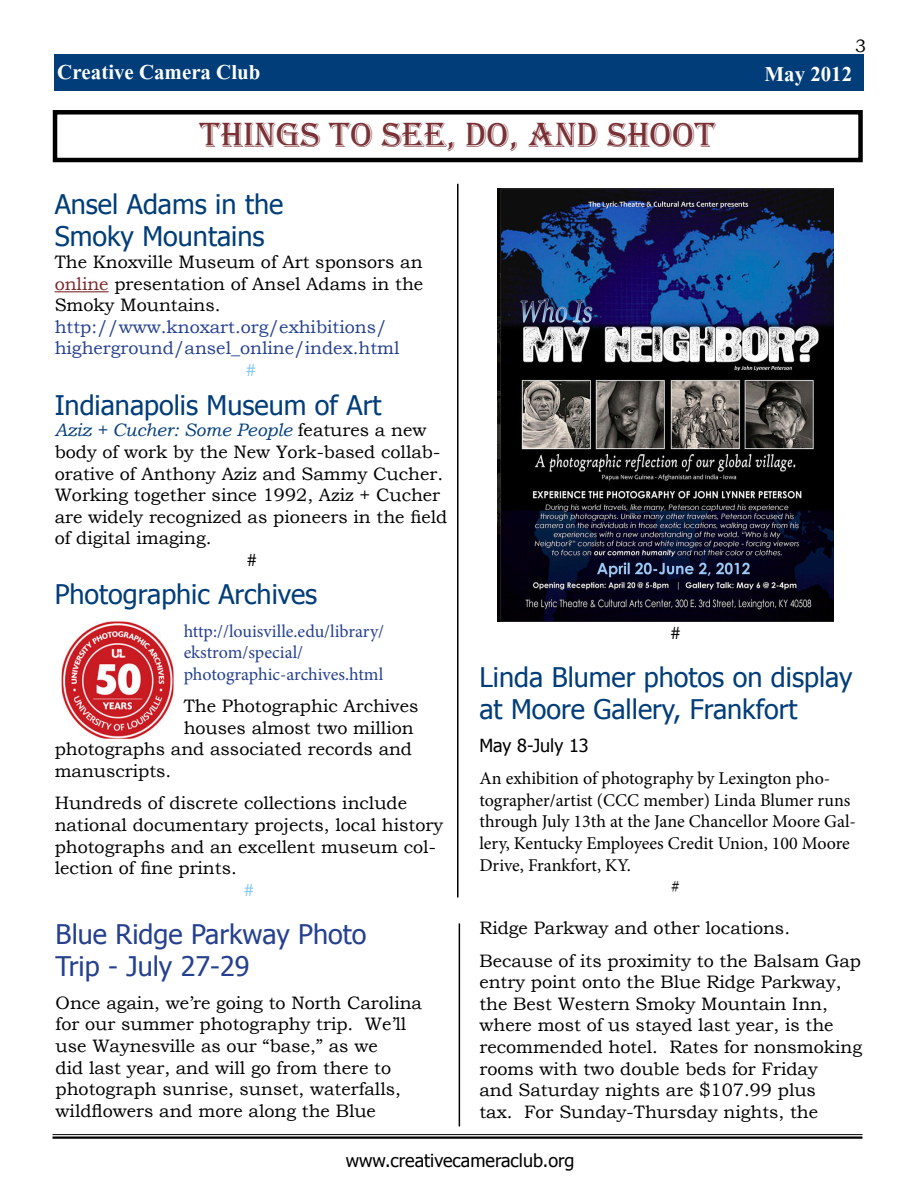
<style>
.page{position:relative;width:918px;height:1188px;background:#fff}
.page>*{position:absolute;margin:0;border:0;box-sizing:border-box;transform-origin:0 0}
.t1{font:36px "Algerian";color:#793136}
.t2{font:27px/32.4px "Tahoma";color:#003d79}
.t3{font:27px/32.4px "Tahoma";color:#24408f}
.t4{font:700 27px "Kokila";color:#fff}
.t5{font:18px/21.6px "Bookman Old Style";color:#000}
.t6{font:18px "Minion Pro";letter-spacing:-.005em;color:#000}
.t7{font:18px/21.6px "Minion Pro";color:#24408f}
.t8{font:18px/21.6px "Bookman Old Style";color:#24408f}
.t9{font:18px "Tahoma";color:#000}
.t10{font:italic 18px "Bookman Old Style";color:#003d79}
.t11{font:18px "Bookman Old Style";color:#82c8ef}
.s1{color:#7a272a}
.s2{font-style:normal;color:#000}
</style>
<div class="page">
<div style="left:55px;top:54px;width:809px;height:37px;background:#003d79"></div>
<div style="left:53px;top:110px;width:810px;height:52px;border:4px solid #000"></div>
<hr style="left:55px;top:291px;width:54px;height:1px;background:#7a272a">
<img style="left:497px;top:189px;width:337px;height:432px">
<img style="left:62px;top:621px;width:112px;height:118px">
<hr style="left:457px;top:184px;width:2px;height:713px;background:#000">
<hr style="left:52px;top:1136px;width:810px;height:3px;background:#000">
<hr style="left:52px;top:1134px;width:810px;height:1px;background:#000">
<hr style="left:459px;top:923px;width:1px;height:203px;background:#000">
<p class="t5" style="left:855px;top:35px;width:13px">3</p>
<h2 class="t4" style="left:57px;top:59px;width:205px">Creative Camera Club</h2>
<h2 class="t4" style="left:765px;top:60px;width:89px">May 2012</h2>
<h1 class="t1" style="left:200px;top:115px;width:517px">THINGS TO SEE, DO, AND SHOOT</h1>
<h2 class="t2" style="left:55px;top:187px;width:230px">Ansel Adams in the<br>Smoky Mountains</h2>
<p class="t5" style="left:55px;top:251px;width:370px;text-align:justify">The Knoxville Museum of Art sponsors an <span class="s1">online</span> presentation of Ansel Adams in the Smoky Mountains.</p>
<p class="t8" style="left:55px;top:316px;width:346px">http://www.knoxart.org/exhibitions/ higherground/ansel_online/index.html</p>
<p class="t11" style="left:245px;top:358px;width:12px">#</p>
<h2 class="t2" style="left:55px;top:388px;width:328px">Indianapolis Museum of Art</h2>
<p class="t10" style="left:55px;top:418px;width:373px">Aziz + Cucher: Some People <span class="s2">features a new</span></p>
<p class="t5" style="left:55px;top:441px;width:387px">body of work by the New York-based collab-</p>
<p class="t5" style="left:55px;top:463px;width:390px">orative of Anthony Aziz and Sammy Cucher.</p>
<p class="t5" style="left:55px;top:484px;width:387px">Working together since 1992, Aziz + Cucher</p>
<p class="t5" style="left:55px;top:506px;width:394px">are widely recognized as pioneers in the field</p>
<p class="t5" style="left:55px;top:528px;width:158px">of digital imaging.</p>
<p class="t5" style="left:246px;top:549px;width:12px">#</p>
<h2 class="t2" style="left:55px;top:577px;width:264px">Photographic Archives</h2>
<p class="t7" style="left:184px;top:620px;width:202px">http://louisville.edu/library/ ekstrom/special/ photographic-archives.html</p>
<p class="t5" style="left:184px;top:695px;width:236px">The Photographic Archives</p>
<p class="t5" style="left:184px;top:717px;width:232px">houses almost two million</p>
<p class="t5" style="left:55px;top:739px;width:359px">photographs and associated records and</p>
<p class="t5" style="left:55px;top:760px;width:118px">manuscripts.</p>
<p class="t5" style="left:55px;top:793px;width:390px">Hundreds of discrete collections include national documentary projects, local history photographs and an excellent museum col&shy;lection of fine prints.</p>
<p class="t11" style="left:244px;top:878px;width:12px">#</p>
<h2 class="t3" style="left:56px;top:917px;width:312px">Blue Ridge Parkway Photo<br>Trip - July 27-29</h2>
<p class="t5" style="left:56px;top:992px;width:368px">Once again, we’re going to North Carolina for our summer photography trip. We’ll use Waynesville as our “base,” as we<br>did last year, and will go from there to photograph sunrise, sunset, waterfalls, wildflowers and more along the Blue</p>
<p class="t5" style="left:670px;top:622px;width:12px">#</p>
<h2 class="t2" style="left:479px;top:660px;width:375px">Linda Blumer photos on display at Moore Gallery, Frankfort</h2>
<p class="t9" style="left:479px;top:733px;width:111px">May 8-July 13</p>
<p class="t6" style="left:479px;top:766px;width:352px">An exhibition of photography by Lexington pho-</p>
<p class="t6" style="left:479px;top:788px;width:372px">tographer/artist (CCC member) Linda Blumer runs</p>
<p class="t6" style="left:479px;top:810px;width:378px">through July 13th at the Jane Chancellor Moore Gal-</p>
<p class="t6" style="left:479px;top:831px;width:372px">lery, Kentucky Employees Credit Union, 100 Moore</p>
<p class="t6" style="left:479px;top:853px;width:153px">Drive, Frankfort, KY.</p>
<p class="t6" style="left:671px;top:874px;width:10px">#</p>
<p class="t5" style="left:479px;top:912px;width:383px;line-height:32.4px">Ridge Parkway and other locations.<br>Because of its proximity to the Balsam Gap</p>
<p class="t5" style="left:479px;top:971px;width:384px">entry point onto the Blue Ridge Parkway, the Best Western Smoky Mountain Inn, where most of us stayed last year, is the recommended hotel. Rates for nonsmoking rooms with two double beds for Friday<br>and Saturday nights are $107.99 plus<br>tax. For Sunday-Thursday nights, the</p>
<p class="t9" style="left:346px;top:1149px;width:230px">www.creativecameraclub.org</p>
</div>
